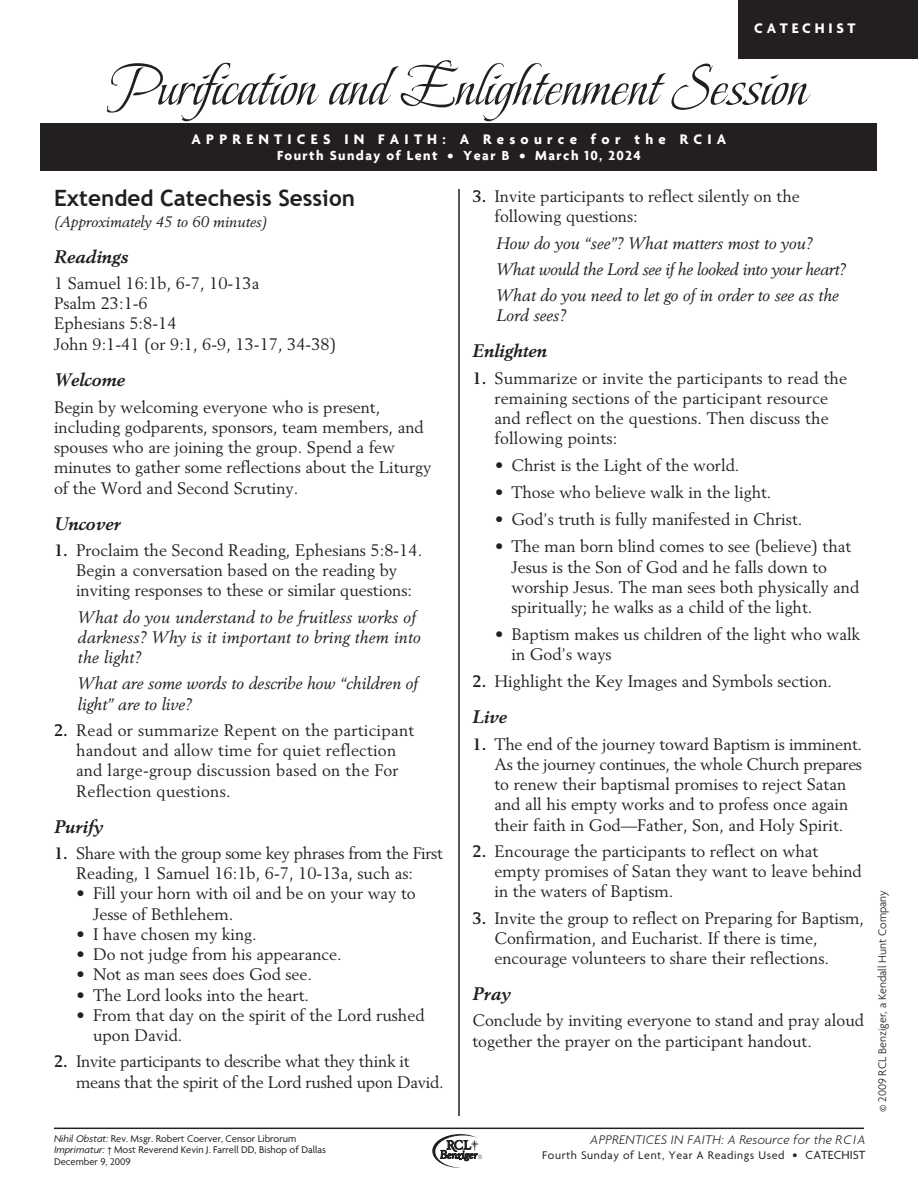
<style>
.page{position:relative;width:918px;height:1188px;background:#fff}
.page>*{position:absolute;margin:0;border:0;box-sizing:border-box;transform-origin:0 0}
.t1{font:60px "Beau Rivage";letter-spacing:.01em;color:#231f20}
.HeadB{font:700 22.5px "Trebuchet MS";color:#231f20}
.HeadB-2{font:italic 700 18px "Berling LT Std";color:#231f20}
.RCIA-Text{font:16.5px/20.2px "Berling LT Std";color:#231f20}
.RCIA-Text-2{font:italic 16.5px/20.2px "Berling LT Std";color:#231f20}
.RCIA-Text-3{font:16.5px/20.2px "Berling LT Std";letter-spacing:-.02em;color:#231f20;text-align:center}
.RCIA-Text-4{font:italic 16.5px "Berling LT Std";letter-spacing:-.02em;color:#231f20}
.t2{font:700 15px "Agenda";letter-spacing:.35em;color:#fff}
.HeadB-3{font:italic 15px "Berling LT Std";color:#231f20}
.t3{font:700 15px "Agenda";letter-spacing:.25em;color:#fff}
.t4{font:700 14.25px "Agenda";letter-spacing:.1em;color:#fff}
.t5{font:italic 300 13.5px "Agenda";letter-spacing:.025em;color:#231f20}
.t6{font:12px "Agenda";letter-spacing:.05em;color:#231f20}
.t7{font:300 12px "Agenda";color:#231f20}
.Bottom_rule{font:10.5px/11.2px "Agenda";color:#231f20}
.s1{font-weight:700}
.s2{font-style:italic}
.s3{font-size:13.5px}
.s4{font-size:12.75px}
</style>
<div class="page">
<div style="left:40px;top:123px;width:838px;height:48px;background:#231f20"></div>
<hr style="left:458px;top:189px;width:2px;height:927px;background:#231f20">
<div style="left:738px;top:0;width:180px;height:58px;background:#231f20"></div>
<svg style="left:432px;top:1134px;width:50px;height:34px"></svg>
<hr style="left:54px;top:1128px;width:810px;height:1px;background:#231f20">
<p class="t3" style="left:754px;top:20px;width:103px">CATECHIST</p>
<p class="t1" style="left:111px;top:38px;width:698px">Purification and Enlightenment Session</p>
<p class="t2" style="left:192px;top:131px;width:536px">APPRENTICES IN FAITH: A Resource for the RCIA</p>
<p class="t4" style="left:277px;top:148px;width:366px">Fourth Sunday of Lent • Year B • March 10, 2024</p>
<p class="RCIA-Text" style="left:495px;top:186px;width:307px;text-indent:-22px"><span class="s1">3.</span> Invite participants to reflect silently on the following questions:</p>
<p class="RCIA-Text-2" style="left:496px;top:233px;width:318px">How do you “see”? What matters most to you?</p>
<p class="RCIA-Text-4" style="left:496px;top:259px;width:351px">What would the Lord see if he looked into your heart?</p>
<p class="RCIA-Text-2" style="left:496px;top:285px;width:344px">What do you need to let go of in order to see as the<br>Lord sees?</p>
<p class="HeadB-2" style="left:472px;top:340px;width:76px">Enlighten</p>
<p class="RCIA-Text" style="left:495px;top:367px;width:354px;text-indent:-22px"><span class="s1">1.</span> Summarize or invite the participants to read the remaining sections of the participant resource and reflect on the questions. Then discuss the following points:</p>
<p class="RCIA-Text" style="left:495px;top:455px;width:246px">• Christ is the Light of the world.</p>
<p class="RCIA-Text" style="left:495px;top:482px;width:278px">• Those who believe walk in the light.</p>
<p class="RCIA-Text" style="left:495px;top:509px;width:309px">• God’s truth is fully manifested in Christ.</p>
<p class="RCIA-Text" style="left:512px;top:536px;width:349px;text-indent:-16px">• The man born blind comes to see (believe) that Jesus is the Son of God and he falls down to worship Jesus. The man sees both physically and spiritually; he walks as a child of the light.</p>
<p class="RCIA-Text" style="left:512px;top:624px;width:350px;text-indent:-16px">• Baptism makes us children of the light who walk in God’s ways</p>
<p class="RCIA-Text" style="left:472px;top:671px;width:361px"><span class="s1">2.</span> Highlight the Key Images and Symbols section.</p>
<p class="HeadB-2" style="left:472px;top:706px;width:36px">Live</p>
<p class="RCIA-Text" style="left:495px;top:733px;width:369px;text-indent:-22px"><span class="s1">1.</span> The end of the journey toward Baptism is imminent.<br>As the journey continues, the whole Church prepares to renew their baptismal promises to reject Satan and all his empty works and to profess once again their faith in God—Father, Son, and Holy Spirit.</p>
<p class="RCIA-Text" style="left:495px;top:841px;width:369px;text-indent:-22px"><span class="s1">2.</span> Encourage the participants to reflect on what empty promises of Satan they want to leave behind in the waters of Baptism.</p>
<p class="RCIA-Text" style="left:495px;top:907px;width:371px;text-indent:-22px"><span class="s1">3.</span> Invite the group to reflect on Preparing for Baptism,<br>Confirmation, and Eucharist. If there is time, encourage volunteers to share their reflections.</p>
<p class="HeadB-2" style="left:472px;top:983px;width:40px">Pray</p>
<p class="RCIA-Text" style="left:472px;top:1010px;width:393px">Conclude by inviting everyone to stand and pray aloud together the prayer on the participant handout.</p>
<p class="HeadB" style="left:54px;top:184px;width:303px">Extended Catechesis Session</p>
<p class="HeadB-3" style="left:54px;top:212px;width:215px">(Approximately 45 to 60 minutes)</p>
<p class="HeadB-2" style="left:54px;top:246px;width:76px">Readings</p>
<p class="RCIA-Text" style="left:54px;top:273px;width:284px">1 Samuel 16:1b, 6-7, 10-13a<br>Psalm 23:1-6<br>Ephesians 5:8-14<br>John 9:1-41 (or 9:1, 6-9, 13-17, 34-38)</p>
<p class="HeadB-2" style="left:54px;top:369px;width:72px">Welcome</p>
<p class="RCIA-Text" style="left:54px;top:396px;width:379px">Begin by welcoming everyone who is present, including godparents, sponsors, team members, and spouses who are joining the group. Spend a few minutes to gather some reflections about the Liturgy of the Word and Second Scrutiny.</p>
<p class="HeadB-2" style="left:54px;top:513px;width:68px">Uncover</p>
<p class="RCIA-Text" style="left:76px;top:540px;width:348px;text-indent:-22px"><span class="s1">1.</span> Proclaim the Second Reading, Ephesians 5:8-14.<br>Begin a conversation based on the reading by inviting responses to these or similar questions:</p>
<p class="RCIA-Text-2" style="left:78px;top:607px;width:344px">What do you understand to be fruitless works of darkness? Why is it important to bring them into the light?</p>
<p class="RCIA-Text-2" style="left:78px;top:673px;width:341px">What are some words to describe how “children of light” are to live?</p>
<p class="RCIA-Text" style="left:76px;top:720px;width:340px;text-indent:-22px"><span class="s1">2.</span> Read or summarize Repent on the participant handout and allow time for quiet reflection and large-group discussion based on the For Reflection questions.</p>
<p class="HeadB-2" style="left:54px;top:816px;width:51px">Purify</p>
<p class="RCIA-Text-3" style="left:54px;top:843px;width:390px"><span class="s1">1.</span> Share with the group some key phrases from the First<br>Reading, 1 Samuel 16:1b, 6-7, 10-13a, such as:</p>
<p class="RCIA-Text" style="left:93px;top:883px;width:324px;text-indent:-16px">• Fill your horn with oil and be on your way to<br>Jesse of Bethlehem.</p>
<p class="RCIA-Text" style="left:76px;top:924px;width:182px">• I have chosen my king.</p>
<p class="RCIA-Text" style="left:76px;top:944px;width:267px">• Do not judge from his appearance.</p>
<p class="RCIA-Text" style="left:76px;top:964px;width:237px">• Not as man sees does God see.</p>
<p class="RCIA-Text" style="left:76px;top:984px;width:234px">• The Lord looks into the heart.</p>
<p class="RCIA-Text" style="left:93px;top:1005px;width:333px;text-indent:-16px">• From that day on the spirit of the Lord rushed upon David.</p>
<p class="RCIA-Text" style="left:76px;top:1051px;width:369px;text-indent:-22px"><span class="s1">2.</span> Invite participants to describe what they think it means that the spirit of the Lord rushed upon David.</p>
<p class="Bottom_rule" style="left:54px;top:1134px;width:273px"><span class="s2">Nihil Obstat:</span> Rev. Msgr. Robert Coerver, Censor Librorum<br><span class="s2">Imprimatur:</span> † Most Reverend Kevin J. Farrell DD, Bishop of Dallas<br>December 9, 2009</p>
<p class="t5" style="left:590px;top:1132px;width:277px">APPRENTICES IN FAITH: A Resource for the RCIA</p>
<p class="t6" style="left:542px;top:1149px;width:325px">Fourth Sunday of Lent, Year A Readings Used <span class="s3">•</span> <span class="s4">CATECHIST</span></p>
<p class="t7" style="left:876px;top:1112px;width:223px;rotate:-90deg">© 2009 RCL Benziger, a Kendall Hunt Company</p>
</div>
